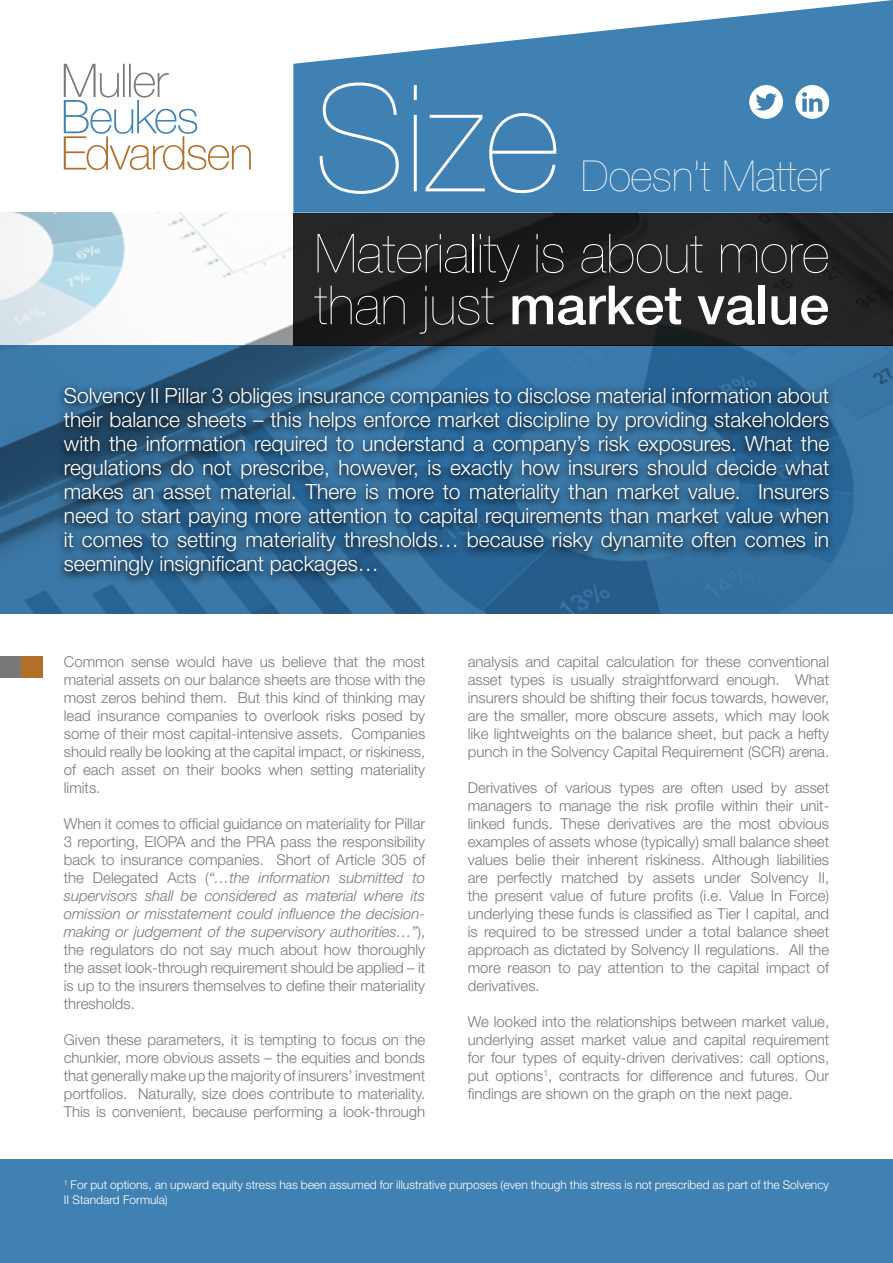
<style>
.page{position:relative;width:893px;height:1263px;background:#fff}
.page>*{position:absolute;margin:0;border:0;box-sizing:border-box;transform-origin:0 0}
.t1{font:200 148.95px "Helvetica Neue LT Pro";color:#fff}
.t2{font:200 54px/51.8px "Helvetica Neue LT Pro";color:#fff}
.t3{font:200 42.6px "Helvetica Neue LT Pro";color:#fff}
.t4{font:300 21px/24px "Helvetica Neue LT Pro";color:#fff;text-align:justify}
.t5{font:300 15px/18px "Helvetica Neue LT Pro";color:#78787a;text-align:justify}
.t6{font:300 12px/14.4px "Helvetica Neue LT Pro";color:#fff}
.s1{font-weight:500}
.s2{font-style:italic}
</style>
<div class="page">
<img style="left:0;top:213px;width:293px;height:132px">
<svg style="left:293px;top:0;width:600px;height:213px;fill:#4081b3"></svg>
<svg style="left:0;top:345px;width:893px;height:269px;fill:#3a77a7"></svg>
<svg style="left:64px;top:64px;width:187px;height:106px"></svg>
<svg style="left:749px;top:85px;width:34px;height:34px"></svg>
<svg style="left:795px;top:85px;width:34px;height:34px"></svg>
<svg style="left:56px;top:384px;width:781px;height:202px"></svg>
<div style="left:0;top:656px;width:21px;height:21px;background:#78787a"></div>
<div style="left:21px;top:656px;width:22px;height:21px;background:#b26f2a"></div>
<div style="left:0;top:1159px;width:893px;height:104px;background:#4081b3"></div>
<div style="left:293px;top:213px;width:600px;height:132px;background:linear-gradient(to right,#1f1f1f,#232424)"></div>
<h1 class="t1" style="left:315px;top:53px;width:247px">Size</h1>
<h3 class="t3" style="left:581px;top:152px;width:249px">Doesn’t Matter</h3>
<h2 class="t2" style="left:315px;top:227px;width:516px">Materiality is about more than just <span class="s1">market value</span></h2>
<p class="t4" style="left:64px;top:383px;width:767px">Solvency II Pillar 3 obliges insurance companies to disclose material information about their balance sheets – this helps enforce market discipline by providing stakeholders with the information required to understand a company’s risk exposures. What the regulations do not prescribe, however, is exactly how insurers should decide what makes an asset material. There is more to materiality than market value. Insurers need to start paying more attention to capital requirements than market value when it comes to setting materiality thresholds… because risky dynamite often comes in seemingly insignificant packages…</p>
<p class="t5" style="left:64px;top:652px;width:363px">Common sense would have us believe that the most material assets on our balance sheets are those with the most zeros behind them. But this kind of thinking may lead insurance companies to overlook risks posed by some of their most capital-intensive assets. Companies should really be looking at the capital impact, or riskiness, of each asset on their books when setting materiality limits.</p>
<p class="t5" style="left:64px;top:814px;width:363px">When it comes to official guidance on materiality for Pillar 3 reporting, EIOPA and the PRA pass the responsibility back to insurance companies. Short of Article 305 of the Delegated Acts (<span class="s2">“…the information submitted to supervisors shall be considered as material where its omission or misstatement could influence the decision&shy;making or judgement of the supervisory authorities…”</span>), the regulators do not say much about how thoroughly the asset look-through requirement should be applied – it is up to the insurers themselves to define their materiality thresholds.</p>
<p class="t5" style="left:64px;top:1030px;width:363px">Given these parameters, it is tempting to focus on the chunkier, more obvious assets – the equities and bonds that generally make up the majority of insurers’ investment portfolios. Naturally, size does contribute to materiality.<br>This is convenient, because performing a look-through</p>
<p class="t5" style="left:468px;top:652px;width:363px">analysis and capital calculation for these conventional asset types is usually straightforward enough. What insurers should be shifting their focus towards, however, are the smaller, more obscure assets, which may look like lightweights on the balance sheet, but pack a hefty punch in the Solvency Capital Requirement (SCR) arena.</p>
<p class="t5" style="left:468px;top:778px;width:363px">Derivatives of various types are often used by asset managers to manage the risk profile within their unit&shy;linked funds. These derivatives are the most obvious examples of assets whose (typically) small balance sheet values belie their inherent riskiness. Although liabilities are perfectly matched by assets under Solvency II, the present value of future profits (i.e. Value In Force) underlying these funds is classified as Tier I capital, and is required to be stressed under a total balance sheet approach as dictated by Solvency II regulations. All the more reason to pay attention to the capital impact of derivatives.</p>
<p class="t5" style="left:468px;top:1012px;width:363px">We looked into the relationships between market value, underlying asset market value and capital requirement for four types of equity-driven derivatives: call options, put options<sup>1</sup>, contracts for difference and futures. Our findings are shown on the graph on the next page.</p>
<p class="t6" style="left:64px;top:1177px;width:767px"><sup>1</sup> For put options, an upward equity stress has been assumed for illustrative purposes (even though this stress is not prescribed as part of the Solvency<br>II Standard Formula)</p>
</div>
